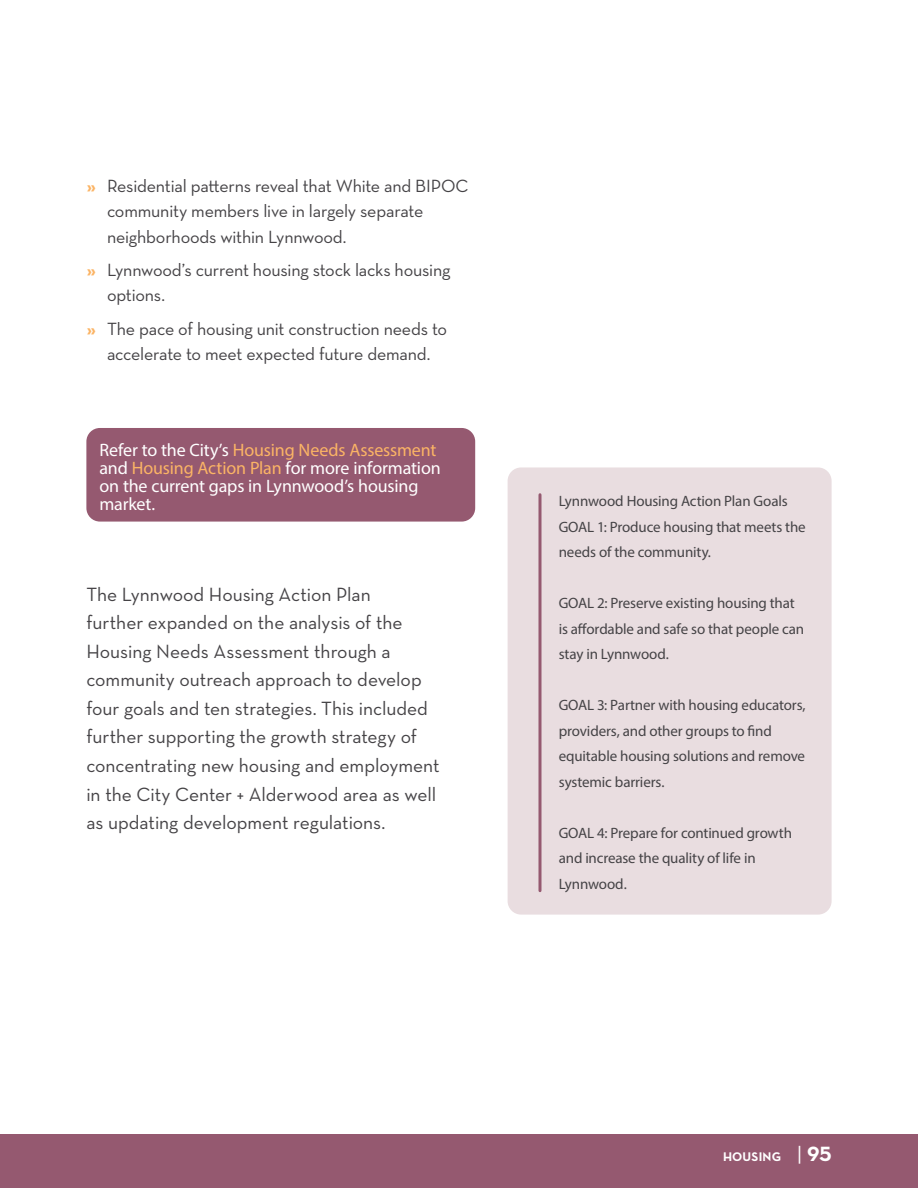
<style>
.page{position:relative;width:918px;height:1188px;background:#fff}
.page>*{position:absolute;margin:0;border:0;box-sizing:border-box;transform-origin:0 0}
.Body_Text{font:19.5px/28.5px "Neutraface Text";letter-spacing:-.005em;color:#454346}
.t1{font:18px/25.5px "Neutraface Text";letter-spacing:-.015em;color:#454346}
.Heading_2{font:18px/18px "Myriad Pro";letter-spacing:-.01em;color:#fff}
.Heading_2-2{font:15px/25.5px "Myriad Pro";letter-spacing:-.01em;color:#454346}
.t2{font:700 12.75px "Neutraface Text";letter-spacing:.015em;color:#fff}
.s1{font-weight:700;color:#fbb465}
.s2{color:#fbb465}
.s3{font-weight:400;font-size:21px}
.s4{font-size:21px}
</style>
<div class="page">
<div style="left:0;top:1134px;width:918px;height:54px;background:#955970"></div>
<div style="left:508px;top:467px;width:324px;height:448px;background:#e9dde0;border-radius:14px"></div>
<div style="left:86px;top:428px;width:389px;height:94px;background:#955970;border-radius:14px"></div>
<svg style="left:538px;top:495px;width:4px;height:396px;background:#a9798b"></svg>
<p class="t1" style="left:107px;top:172px;width:363px;text-indent:-20px"><span class="s1">»</span> Residential patterns reveal that White and BIPOC community members live in largely separate neighborhoods within Lynnwood.</p>
<p class="t1" style="left:107px;top:257px;width:345px;text-indent:-20px"><span class="s1">»</span> Lynnwood’s current housing stock lacks housing options.</p>
<p class="t1" style="left:87px;top:316px;width:362px;text-align:center"><span class="s1">»</span> The pace of housing unit construction needs to accelerate to meet expected future demand.</p>
<p class="Heading_2" style="left:99px;top:440px;width:343px">Refer to the City’s <span class="s2">Housing Needs Assessment </span>and <span class="s2">Housing Action Plan</span> for more information on the current gaps in Lynnwood’s housing market.</p>
<p class="Body_Text" style="left:86px;top:580px;width:355px">The Lynnwood Housing Action Plan<br>further expanded on the analysis of the Housing Needs Assessment through a community outreach approach to develop four goals and ten strategies. This included further supporting the growth strategy of concentrating new housing and employment in the City Center + Alderwood area as well as updating development regulations.</p>
<p class="Heading_2-2" style="left:559px;top:488px;width:230px">Lynnwood Housing Action Plan Goals</p>
<p class="Heading_2-2" style="left:559px;top:514px;width:248px">GOAL 1: Produce housing that meets the needs of the community.</p>
<p class="Heading_2-2" style="left:559px;top:590px;width:247px">GOAL 2: Preserve existing housing that is affordable and safe so that people can stay in Lynnwood.</p>
<p class="Heading_2-2" style="left:559px;top:692px;width:248px">GOAL 3: Partner with housing educators, providers, and other groups to find equitable housing solutions and remove systemic barriers.</p>
<p class="Heading_2-2" style="left:559px;top:820px;width:235px">GOAL 4: Prepare for continued growth and increase the quality of life in<br>Lynnwood.</p>
<p class="t2" style="left:723px;top:1148px;width:110px">HOUSING <span class="s3">|</span> <span class="s4">95</span></p>
</div>
